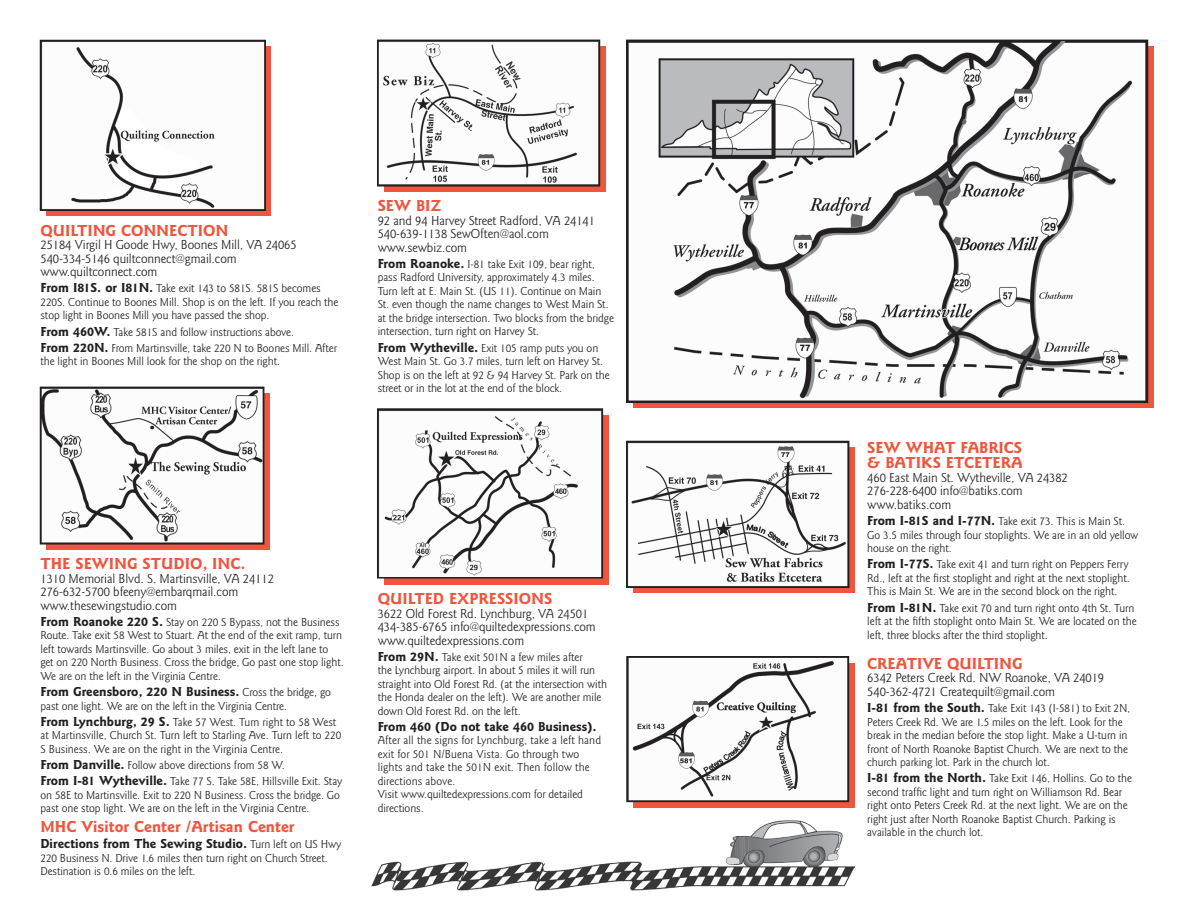
<style>
.page{position:relative;width:1188px;height:918px;background:#fff}
.page>*{position:absolute;margin:0;border:0;box-sizing:border-box;transform-origin:0 0}
.t1{font:700 16.5px/15px "Goudy Sans";color:#f0553e}
.t2{font:13.5px/13.5px "Goudy Sans";letter-spacing:-.005em;color:#231f20}
.t3{font:700 13.5px "Goudy Sans";color:#231f20}
.t4{font:12px/13.5px "Goudy Sans";letter-spacing:-.005em;color:#231f20}
.s1{font-weight:700;font-size:13.5px}
.s2{font-weight:400;font-size:12px}
</style>
<div class="page">
<div style="left:633px;top:46px;width:521px;height:362px;background:#f0553e"></div>
<div style="left:46px;top:46px;width:225px;height:170px;background:#f0553e"></div>
<svg style="left:633px;top:663px;width:221px;height:144px;background:#e9533c"></svg>
<div style="left:384px;top:46px;width:221px;height:146px;background:#f0553e"></div>
<div style="left:384px;top:415px;width:224px;height:170px;background:#f0553e"></div>
<div style="left:633px;top:447px;width:222px;height:146px;background:#f0553e"></div>
<div style="left:46px;top:393px;width:224px;height:157px;background:#f0553e"></div>
<img style="left:633px;top:43px;width:512px;height:357px">
<div style="left:626px;top:40px;width:522px;height:363px;border:2px solid #231f20"></div>
<img style="left:46px;top:46px;width:217px;height:162px">
<div style="left:40px;top:40px;width:226px;height:171px;border:2px solid #231f20"></div>
<img style="left:632px;top:661px;width:214px;height:138px">
<div style="left:626px;top:656px;width:223px;height:146px;border:2px solid #231f20"></div>
<img style="left:383px;top:43px;width:214px;height:141px">
<div style="left:377px;top:40px;width:223px;height:147px;border:2px solid #231f20"></div>
<img style="left:380px;top:411px;width:220px;height:165px">
<div style="left:377px;top:408px;width:226px;height:171px;border:2px solid #231f20"></div>
<img style="left:631px;top:446px;width:215px;height:139px">
<div style="left:626px;top:441px;width:223px;height:147px;border:2px solid #231f20"></div>
<img style="left:43px;top:390px;width:218px;height:152px">
<div style="left:40px;top:387px;width:224px;height:158px;border:2px solid #231f20"></div>
<img style="left:371px;top:820px;width:484px;height:71px">
<h1 class="t1" style="left:40px;top:223px;width:189px">QUILTING CONNECTION</h1>
<p class="t2" style="left:40px;top:238px;width:258px">25184 Virgil H Goode Hwy, Boones Mill, VA 24065<br>540-334-5146 quiltconnect@gmail.com www.quiltconnect.com</p>
<p class="t4" style="left:40px;top:282px;width:299px"><span class="s1">From I81S. or I81N.</span> Take exit 143 to 581S. 581S becomes<br>220S. Continue to Boones Mill. Shop is on the left. If you reach the stop light in Boones Mill you have passed the shop.</p>
<p class="t4" style="left:40px;top:324px;width:298px;line-height:16.2px"><span class="s1">From 460W.</span> Take 581S and follow instructions above.<br><span class="s1">From 220N.</span> From Martinsville, take 220 N to Boones Mill. After</p>
<p class="t4" style="left:40px;top:355px;width:241px">the light in Boones Mill look for the shop on the right.</p>
<h1 class="t1" style="left:378px;top:199px;width:65px">SEW BIZ</h1>
<p class="t2" style="left:378px;top:214px;width:219px">92 and 94 Harvey Street Radford, VA 24141<br>540-639-1138 SewOften@aol.com www.sewbiz.com</p>
<p class="t4" style="left:378px;top:257px;width:238px"><span class="s1">From Roanoke.</span> I-81 take Exit 109, bear right, pass Radford University, approximately 4.3 miles.<br>Turn left at E. Main St. (US 11). Continue on Main St. even though the name changes to West Main St. at the bridge intersection. Two blocks from the bridge intersection, turn right on Harvey St.</p>
<p class="t4" style="left:378px;top:341px;width:233px"><span class="s1">From Wytheville.</span> Exit 105 ramp puts you on West Main St. Go 3.7 miles, turn left on Harvey St.<br>Shop is on the left at 92 &amp; 94 Harvey St. Park on the street or in the lot at the end of the block.</p>
<h1 class="t1" style="left:40px;top:557px;width:206px">THE SEWING STUDIO, INC.</h1>
<p class="t2" style="left:40px;top:572px;width:235px">1310 Memorial Blvd. S. Martinsville, VA 24112<br>276-632-5700 bfeeny@embarqmail.com www.thesewingstudio.com</p>
<p class="t4" style="left:40px;top:616px;width:305px"><span class="s1">From Roanoke 220 S.</span> Stay on 220 S Bypass, not the Business Route. Take exit 58 West to Stuart. At the end of the exit ramp, turn left towards Martinsville. Go about 3 miles, exit in the left lane to get on 220 North Business. Cross the bridge, Go past one stop light.<br>We are on the left in the Virginia Centre.</p>
<p class="t3" style="left:40px;top:684px;width:292px">From Greensboro, 220 N Business. <span class="s2">Cross the bridge, go</span></p>
<p class="t4" style="left:40px;top:698px;width:297px;line-height:16.2px">past one light. We are on the left in the Virginia Centre.<br><span class="s1">From Lynchburg, 29 S.</span> Take 57 West. Turn right to 58 West</p>
<p class="t4" style="left:40px;top:729px;width:302px">at Martinsville, Church St. Turn left to Starling Ave. Turn left to 220<br>S Business. We are on the right in the Virginia Centre.</p>
<p class="t4" style="left:40px;top:757px;width:303px;line-height:16.2px"><span class="s1">From Danville.</span> Follow above directions from 58 W.<br><span class="s1">From I-81 Wytheville.</span> Take 77 S. Take 58E, Hillsville Exit. Stay</p>
<p class="t4" style="left:40px;top:788px;width:301px">on 58E to Martinsville. Exit to 220 N Business. Cross the bridge. Go past one stop light. We are on the left in the Virginia Centre.</p>
<h1 class="t1" style="left:40px;top:819px;width:256px">MHC Visitor Center /Artisan Center</h1>
<p class="t3" style="left:40px;top:836px;width:302px">Directions from The Sewing Studio. <span class="s2">Turn left on US Hwy</span></p>
<p class="t4" style="left:40px;top:851px;width:289px">220 Business N. Drive 1.6 miles then turn right on Church Street.<br>Destination is 0.6 miles on the left.</p>
<h1 class="t1" style="left:378px;top:591px;width:176px">QUILTED EXPRESSIONS</h1>
<p class="t2" style="left:378px;top:607px;width:220px">3622 Old Forest Rd. Lynchburg, VA 24501<br>434-385-6765 info@quiltedexpressions.com www.quiltedexpressions.com</p>
<p class="t4" style="left:378px;top:650px;width:231px"><span class="s1">From 29N.</span> Take exit 501N a few miles after<br>the Lynchburg airport. In about 5 miles it will run straight into Old Forest Rd. (at the intersection with the Honda dealer on the left). We are another mile down Old Forest Rd. on the left.</p>
<p class="t3" style="left:378px;top:719px;width:220px">From 460 (Do not take 460 Business).</p>
<p class="t4" style="left:378px;top:734px;width:225px">After all the signs for Lynchburg, take a left hand exit for 501 N/Buena Vista. Go through two lights and take the 501N exit. Then follow the directions above.<br>Visit www.quiltedexpressions.com for detailed directions.</p>
<h1 class="t1" style="left:867px;top:441px;width:157px">SEW WHAT FABRICS &amp; BATIKS ETCETERA</h1>
<p class="t2" style="left:867px;top:471px;width:202px">460 East Main St. Wytheville, VA 24382<br>276-228-6400 info@batiks.com www.batiks.com</p>
<p class="t4" style="left:867px;top:515px;width:273px"><span class="s1">From I-81S and I-77N.</span> Take exit 73. This is Main St.<br>Go 3.5 miles through four stoplights. We are in an old yellow house on the right.</p>
<p class="t4" style="left:867px;top:558px;width:264px;text-align:justify"><span class="s1">From I-77S.</span> Take exit 41 and turn right on Peppers Ferry Rd., left at the first stoplight and right at the next stoplight.<br>This is Main St. We are in the second block on the right.</p>
<p class="t4" style="left:867px;top:601px;width:271px"><span class="s1">From I-81N.</span> Take exit 70 and turn right onto 4th St. Turn left at the fifth stoplight onto Main St. We are located on the left, three blocks after the third stoplight.</p>
<h1 class="t1" style="left:867px;top:656px;width:157px">CREATIVE QUILTING</h1>
<p class="t2" style="left:867px;top:671px;width:238px">6342 Peters Creek Rd. NW Roanoke, VA 24019<br>540-362-4721 Createquilt@gmail.com</p>
<p class="t4" style="left:867px;top:702px;width:264px"><span class="s1">I-81 from the South.</span> Take Exit 143 (I-581) to Exit 2N, Peters Creek Rd. We are 1.5 miles on the left. Look for the break in the median before the stop light. Make a U-turn in front of North Roanoke Baptist Church. We are next to the church parking lot. Park in the church lot.</p>
<p class="t4" style="left:867px;top:772px;width:266px"><span class="s1">I-81 from the North.</span> Take Exit 146, Hollins. Go to the second traffic light and turn right on Williamson Rd. Bear right onto Peters Creek Rd. at the next light. We are on the right just after North Roanoke Baptist Church. Parking is available in the church lot.</p>
</div>
